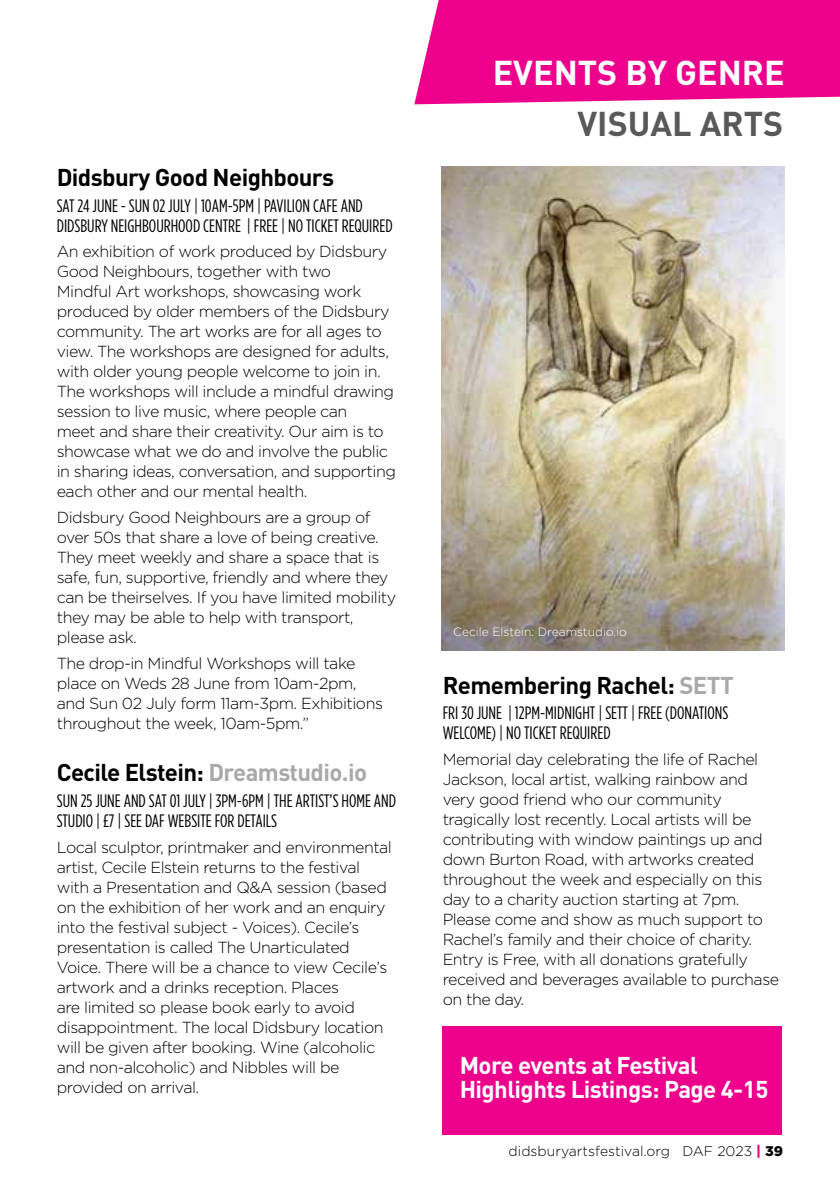
<style>
.page{position:relative;width:840px;height:1191px;background:#fff}
.page>*{position:absolute;margin:0;border:0;box-sizing:border-box;transform-origin:0 0}
.t1{font:700 34px "DIN";color:#fff}
.t2{font:700 34px "DIN";color:#58595b}
.t3{font:700 24px "DIN";letter-spacing:-.025em;color:#000}
.t4{font:700 24px/24px "DIN";letter-spacing:-.025em;color:#fff}
.t5{font:condensed 18px/20px "Gotham HTF";color:#000}
.t6{font:300 16px/20px "Gotham HTF";letter-spacing:-.03em;color:#000}
.t7{font:300 14px "Gotham HTF";color:#000}
.t8{font:300 12px "Gotham HTF";color:#fff}
.s1{color:#aba8a9}
.s2{font-weight:900;color:#ec008c}
.s3{font-weight:900}
</style>
<div class="page">
<div style="left:414px;top:0;width:425px;height:104px;background:#ec008c"></div>
<img style="left:441px;top:166px;width:342px;height:485px">
<div style="left:442px;top:1026px;width:339px;height:108px;background:#ec008c"></div>
<h2 class="t3" style="left:57px;top:162px;width:279px">Didsbury Good Neighbours</h2>
<p class="t5" style="left:57px;top:195px;width:337px">SAT 24 JUNE - SUN 02 JULY | 10AM-5PM | PAVILION CAFE AND<br>DIDSBURY NEIGHBOURHOOD CENTRE | FREE | NO TICKET REQUIRED</p>
<p class="t6" style="left:57px;top:241px;width:340px">An exhibition of work produced by Didsbury Good Neighbours, together with two<br>Mindful Art workshops, showcasing work produced by older members of the Didsbury community. The art works are for all ages to view. The workshops are designed for adults, with older young people welcome to join in.<br>The workshops will include a mindful drawing session to live music, where people can<br>meet and share their creativity. Our aim is to showcase what we do and involve the public in sharing ideas, conversation, and supporting each other and our mental health.</p>
<p class="t6" style="left:57px;top:507px;width:341px">Didsbury Good Neighbours are a group of over 50s that share a love of being creative.<br>They meet weekly and share a space that is safe, fun, supportive, friendly and where they can be theirselves. If you have limited mobility they may be able to help with transport, please ask.</p>
<p class="t6" style="left:57px;top:653px;width:327px">The drop-in Mindful Workshops will take place on Weds 28 June from 10am-2pm, and Sun 02 July form 11am-3pm. Exhibitions throughout the week, 10am-5pm.”</p>
<h2 class="t3" style="left:57px;top:757px;width:312px">Cecile Elstein: <span class="s1">Dreamstudio.io</span></h2>
<p class="t5" style="left:57px;top:790px;width:341px">SUN 25 JUNE AND SAT 01 JULY | 3PM-6PM | THE ARTIST’S HOME AND<br>STUDIO | £7 | SEE DAF WEBSITE FOR DETAILS</p>
<p class="t6" style="left:57px;top:836px;width:336px">Local sculptor, printmaker and environmental artist, Cecile Elstein returns to the festival with a Presentation and Q&amp;A session (based on the exhibition of her work and an enquiry into the festival subject - Voices). Cecile’s presentation is called The Unarticulated Voice. There will be a chance to view Cecile’s artwork and a drinks reception. Places<br>are limited so please book early to avoid disappointment. The local Didsbury location will be given after booking. Wine (alcoholic and non-alcoholic) and Nibbles will be provided on arrival.</p>
<h1 class="t1" style="left:492px;top:50px;width:293px">EVENTS BY GENRE</h1>
<h1 class="t2" style="left:577px;top:101px;width:207px">VISUAL ARTS</h1>
<p class="t8" style="left:453px;top:625px;width:175px">Cecile Elstein: Dreamstudio.io</p>
<h2 class="t3" style="left:442px;top:669px;width:292px">Remembering Rachel: <span class="s1">SETT</span></h2>
<p class="t5" style="left:442px;top:702px;width:287px">FRI 30 JUNE | 12PM-MIDNIGHT | SETT | FREE (DONATIONS<br>WELCOME) | NO TICKET REQUIRED</p>
<p class="t6" style="left:442px;top:749px;width:338px">Memorial day celebrating the life of Rachel Jackson, local artist, walking rainbow and very good friend who our community tragically lost recently. Local artists will be contributing with window paintings up and down Burton Road, with artworks created throughout the week and especially on this day to a charity auction starting at 7pm.<br>Please come and show as much support to Rachel’s family and their choice of charity.<br>Entry is Free, with all donations gratefully received and beverages available to purchase on the day.</p>
<h2 class="t4" style="left:459px;top:1051px;width:310px">More events at Festival<br>Highlights Listings: Page 4-15</h2>
<p class="t7" style="left:508px;top:1143px;width:276px">didsburyartsfestival.org DAF 2023 <span class="s2">|</span> <span class="s3">39</span></p>
</div>
